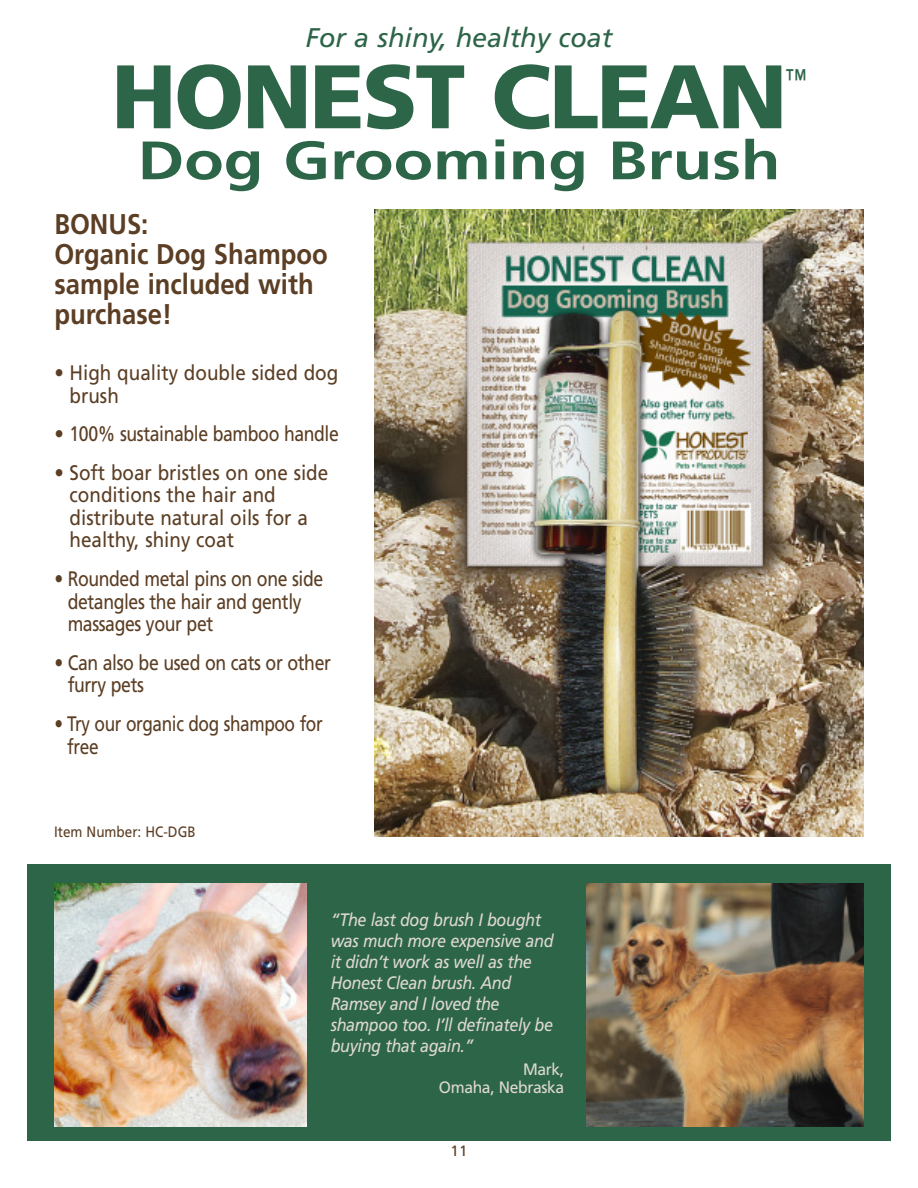
<style>
.page{position:relative;width:918px;height:1188px;background:#fff}
.page>*{position:absolute;margin:0;border:0;box-sizing:border-box;transform-origin:0 0}
.t1{font:900 90px "Frutiger";letter-spacing:-.025em;color:#2d6548}
.t2{font:700 54px "Frutiger";color:#2d6548;scale:1.2 1}
.t3{font:700 28.5px/30px "Frutiger";color:#5b3e24;scale:.9 1}
.t4{font:italic 27px "Frutiger";color:#2d6548}
.t5{font:27px "Frutiger";color:#2d6548;scale:.8 1}
.t6{font:21px/22.5px "Frutiger";color:#5b3e24;scale:.9 1}
.t7{font:21px/22.5px "Frutiger";letter-spacing:-.02em;color:#5b3e24;scale:.84 1}
.t8{font:21px/22.5px "Frutiger";letter-spacing:-.02em;color:#5b3e24;scale:.82 1}
.t9{font:21px "Frutiger";letter-spacing:-.02em;color:#5b3e24;scale:.9 1}
.t10{font:italic 18px/21px "Frutiger";letter-spacing:-.02em;color:#ded8d3;scale:.9 1}
.t11{font:16.5px/18px "Frutiger";letter-spacing:-.02em;color:#ded8d3;text-align:right;scale:.95 1}
.t12{font:15px "Frutiger";color:#5b3e24;scale:.9 1}
.t13{font:15px "Frutiger";color:#5b3e24}
</style>
<div class="page">
<div style="left:27px;top:864px;width:864px;height:277px;background:#2d6548"></div>
<img style="left:374px;top:209px;width:490px;height:628px">
<img style="left:54px;top:884px;width:252px;height:242px">
<img style="left:587px;top:884px;width:277px;height:242px">
<h3 class="t4" style="left:306px;top:27px;width:308px">For a shiny, healthy coat</h3>
<h1 class="t1" style="left:111px;top:61px;width:678px">HONEST CLEAN</h1>
<h3 class="t5" style="left:785px;top:68px;width:28px">™</h3>
<h2 class="t2" style="left:137px;top:139px;width:537px">Dog Grooming Brush</h2>
<h3 class="t3" style="left:54px;top:211px;width:305px">BONUS:<br>Organic Dog Shampoo sample included with purchase!</h3>
<p class="t6" style="left:70px;top:363px;width:300px;text-indent:-15px">• High quality double sided dog brush</p>
<p class="t9" style="left:54px;top:426px;width:318px">• 100% sustainable bamboo handle</p>
<p class="t6" style="left:70px;top:463px;width:289px;text-indent:-15px">• Soft boar bristles on one side conditions the hair and distribute natural oils for a healthy, shiny coat</p>
<p class="t7" style="left:68px;top:569px;width:306px;text-indent:-13px">• Rounded metal pins on one side detangles the hair and gently massages your pet</p>
<p class="t7" style="left:68px;top:653px;width:315px;text-indent:-13px">• Can also be used on cats or other furry pets</p>
<p class="t8" style="left:67px;top:714px;width:313px;text-indent:-13px">• Try our organic dog shampoo for free</p>
<p class="t12" style="left:54px;top:825px;width:159px">Item Number: HC-DGB</p>
<p class="t10" style="left:331px;top:911px;width:249px">“The last dog brush I bought was much more expensive and it didn’t work as well as the<br>Honest Clean brush. And<br>Ramsey and I loved the shampoo too. I’ll definately be buying that again.”</p>
<p class="t11" style="left:439px;top:1061px;width:133px">Mark,<br>Omaha, Nebraska</p>
<p class="t13" style="left:451px;top:1145px;width:18px">11</p>
</div>
